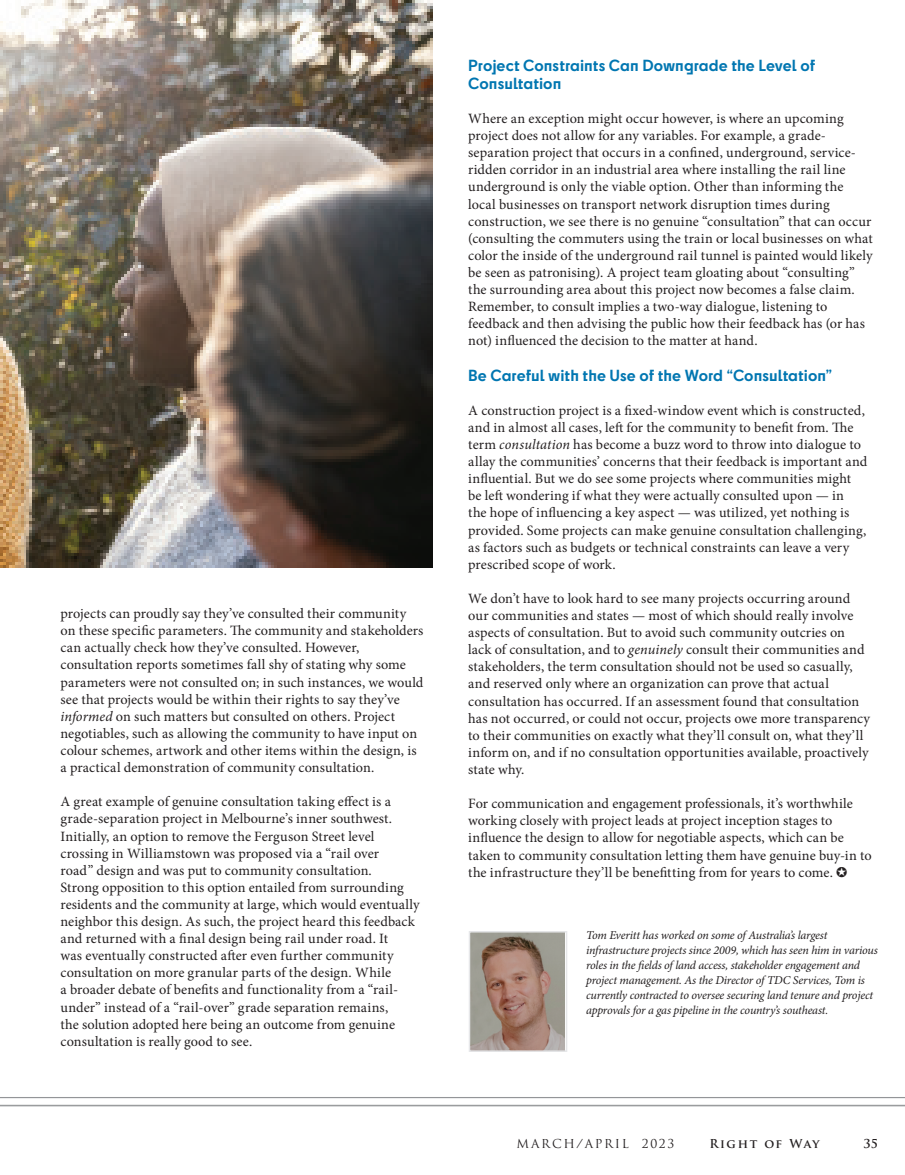
<style>
.page{position:relative;width:905px;height:1175px;background:#fff}
.page>*{position:absolute;margin:0;border:0;box-sizing:border-box;transform-origin:0 0}
.t1{font:700 15px/18px "Cy";letter-spacing:.005em;color:#0076b1}
.t2{font:14.25px/17.1px "Minion Pro";letter-spacing:.005em;color:#231f20}
.t3{font:italic 12px/15px "Minion Pro";letter-spacing:-.02em;color:#231f20}
.t4{font:12px "Trajan Pro";letter-spacing:.14em;color:#231f20}
.t5{font:700 12px "Trajan Pro";letter-spacing:.12em;color:#231f20}
.s1{font-style:italic}
</style>
<div class="page">
<hr style="left:0;top:1104px;width:904px;height:1px;background:#939598">
<hr style="left:0;top:1105px;width:904px;height:1px;background:#939598">
<hr style="left:0;top:1097px;width:904px;height:1px;background:#939598">
<img style="left:0;top:0;width:432px;height:567px">
<img style="left:471px;top:934px;width:93px;height:115px">
<div style="left:468px;top:931px;width:99px;height:121px;border:2px solid #e6e7e9"></div>
<p class="t2" style="left:60px;top:605px;width:364px">projects can proudly say they’ve consulted their community on these specific parameters. The community and stakeholders can actually check how they’ve consulted. However, consultation reports sometimes fall shy of stating why some parameters were not consulted on; in such instances, we would see that projects would be within their rights to say they’ve <span class="s1">informed</span> on such matters but consulted on others. Project negotiables, such as allowing the community to have input on colour schemes, artwork and other items within the design, is a practical demonstration of community consultation.</p>
<p class="t2" style="left:60px;top:793px;width:361px">A great example of genuine consultation taking effect is a grade-separation project in Melbourne’s inner southwest.<br>Initially, an option to remove the Ferguson Street level crossing in Williamstown was proposed via a “rail over<br>road” design and was put to community consultation.<br>Strong opposition to this option entailed from surrounding residents and the community at large, which would eventually neighbor this design. As such, the project heard this feedback and returned with a final design being rail under road. It<br>was eventually constructed after even further community consultation on more granular parts of the design. While<br>a broader debate of benefits and functionality from a “rail&shy;under” instead of a “rail-over” grade separation remains,<br>the solution adopted here being an outcome from genuine consultation is really good to see.</p>
<p class="t1" style="left:468px;top:55px;width:348px">Project Constraints Can Downgrade the Level of<br>Consultation</p>
<p class="t2" style="left:468px;top:110px;width:406px">Where an exception might occur however, is where an upcoming project does not allow for any variables. For example, a grade&shy;separation project that occurs in a confined, underground, service&shy;ridden corridor in an industrial area where installing the rail line underground is only the viable option. Other than informing the local businesses on transport network disruption times during construction, we see there is no genuine “consultation” that can occur (consulting the commuters using the train or local businesses on what color the inside of the underground rail tunnel is painted would likely be seen as patronising). A project team gloating about “consulting” the surrounding area about this project now becomes a false claim.<br>Remember, to consult implies a two-way dialogue, listening to feedback and then advising the public how their feedback has (or has not) influenced the decision to the matter at hand.</p>
<p class="t1" style="left:468px;top:365px;width:365px">Be Careful with the Use of the Word “Consultation”</p>
<p class="t2" style="left:468px;top:402px;width:400px">A construction project is a fixed-window event which is constructed, and in almost all cases, left for the community to benefit from. The term <span class="s1">consultation</span> has become a buzz word to throw into dialogue to allay the communities’ concerns that their feedback is important and influential. But we do see some projects where communities might be left wondering if what they were actually consulted upon — in<br>the hope of influencing a key aspect — was utilized, yet nothing is provided. Some projects can make genuine consultation challenging, as factors such as budgets or technical constraints can leave a very prescribed scope of work.</p>
<p class="t2" style="left:468px;top:590px;width:403px">We don’t have to look hard to see many projects occurring around our communities and states — most of which should really involve aspects of consultation. But to avoid such community outcries on lack of consultation, and to <span class="s1">genuinely</span> consult their communities and stakeholders, the term consultation should not be used so casually, and reserved only where an organization can prove that actual consultation has occurred. If an assessment found that consultation has not occurred, or could not occur, projects owe more transparency to their communities on exactly what they’ll consult on, what they’ll inform on, and if no consultation opportunities available, proactively state why.</p>
<p class="t2" style="left:468px;top:795px;width:405px">For communication and engagement professionals, it’s worthwhile working closely with project leads at project inception stages to influence the design to allow for negotiable aspects, which can be taken to community consultation letting them have genuine buy-in to the infrastructure they’ll be benefitting from for years to come.</p>
<p class="t3" style="left:586px;top:927px;width:293px">Tom Everitt has worked on some of Australia’s largest infrastructure projects since 2009, which has seen him in various roles in the fields of land access, stakeholder engagement and project management. As the Director of TDC Services, Tom is currently contracted to oversee securing land tenure and project approvals for a gas pipeline in the country’s southeast.</p>
<p class="t4" style="left:516px;top:1136px;width:159px">MARCH/APRIL 2023</p>
<p class="t5" style="left:709px;top:1136px;width:112px">Right of Way</p>
<p class="t5" style="left:863px;top:1136px;width:16px">35</p>
</div>
